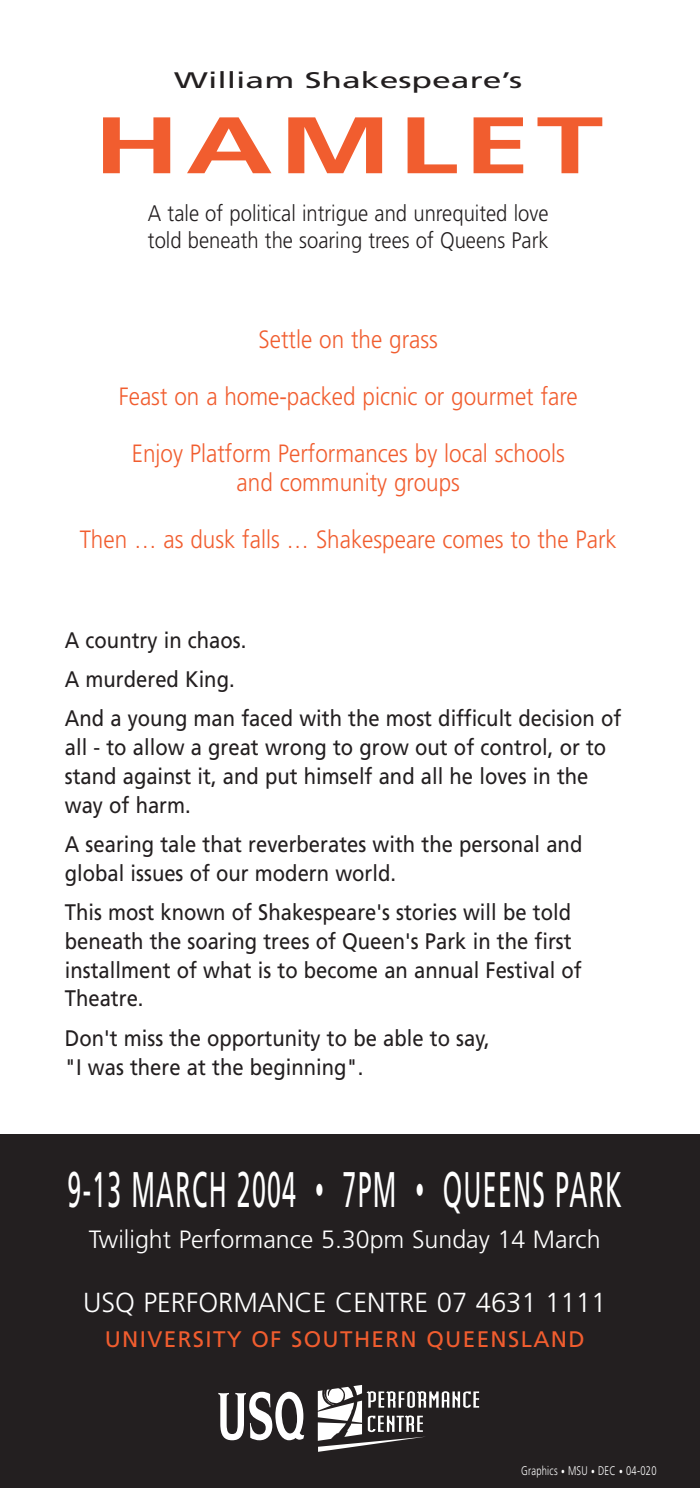
<style>
.page{position:relative;width:700px;height:1488px;background:#fff}
.page>*{position:absolute;margin:0;border:0;box-sizing:border-box;transform-origin:0 0}
.t1{font:700 80px "Frutiger";letter-spacing:.05em;color:#f15d2f;scale:1.5 1}
.t2{font:50px "Frutiger";letter-spacing:.05em;color:#fff;scale:.5 1}
.t3{font:300 27.5px "Frutiger";color:#fff}
.t4{font:300 25px/28.8px "Frutiger";color:#f15d2f;text-align:center;scale:.9 1}
.t5{font:300 25px "Frutiger";color:#fff}
.t6{font:22.5px/28.8px "Frutiger";color:#231f20;scale:.9 1}
.t7{font:300 22.5px/27px "Frutiger";color:#231f20;scale:.9 1}
.t8{font:22.5px "Frutiger";letter-spacing:.06em;color:#f15d2f}
.t9{font:22.5px "Frutiger";color:#231f20;scale:1.5 1}
.t10{font:300 12.5px "Frutiger";letter-spacing:.025em;color:#fff;scale:.75 1}
.s1{font-size:35px}
.s2{font-size:10px}
</style>
<div class="page">
<div style="left:0;top:1134px;width:700px;height:354px;background:#231f20"></div>
<svg style="left:218px;top:1391px;width:86px;height:49px"></svg>
<svg style="left:318px;top:1385px;width:161px;height:66px"></svg>
<p class="t9" style="left:174px;top:71px;width:233px">William Shakespeare’s</p>
<h1 class="t1" style="left:93px;top:113px;width:341px">HAMLET</h1>
<p class="t7" style="left:148px;top:201px;width:447px">A tale of political intrigue and unrequited love told beneath the soaring trees of Queens Park</p>
<p class="t4" style="left:259px;top:327px;width:201px">Settle on the grass</p>
<p class="t4" style="left:119px;top:384px;width:511px">Feast on a home-packed picnic or gourmet fare</p>
<p class="t4" style="left:132px;top:441px;width:483px">Enjoy Platform Performances by local schools and community groups</p>
<p class="t4" style="left:80px;top:527px;width:598px">Then … as dusk falls … Shakespeare comes to the Park</p>
<p class="t6" style="left:65px;top:621px;width:620px;line-height:39.5px">A country in chaos.<br>A murdered King.<br>And a young man faced with the most difficult decision of</p>
<p class="t6" style="left:65px;top:734px;width:603px">all - to allow a great wrong to grow out of control, or to stand against it, and put himself and all he loves in the way of harm.</p>
<p class="t6" style="left:65px;top:831px;width:577px">A searing tale that reverberates with the personal and global issues of our modern world.</p>
<p class="t6" style="left:65px;top:899px;width:576px">This most known of Shakespeare's stories will be told beneath the soaring trees of Queen's Park in the first installment of what is to become an annual Festival of Theatre.</p>
<p class="t6" style="left:65px;top:1025px;width:474px">Don't miss the opportunity to be able to say, "I was there at the beginning".</p>
<h2 class="t2" style="left:68px;top:1169px;width:1110px">9-13 MARCH 2004 <span class="s1">•</span> 7PM <span class="s1">•</span> QUEENS PARK</h2>
<p class="t5" style="left:89px;top:1229px;width:513px">Twilight Performance 5.30pm Sunday 14 March</p>
<p class="t3" style="left:83px;top:1291px;width:525px">USQ PERFORMANCE CENTRE 07 4631 1111</p>
<p class="t8" style="left:105px;top:1330px;width:482px">UNIVERSITY OF SOUTHERN QUEENSLAND</p>
<p class="t10" style="left:521px;top:1465px;width:182px">Graphics <span class="s2">•</span> MSU <span class="s2">•</span> DEC <span class="s2">•</span> 04-020</p>
</div>
